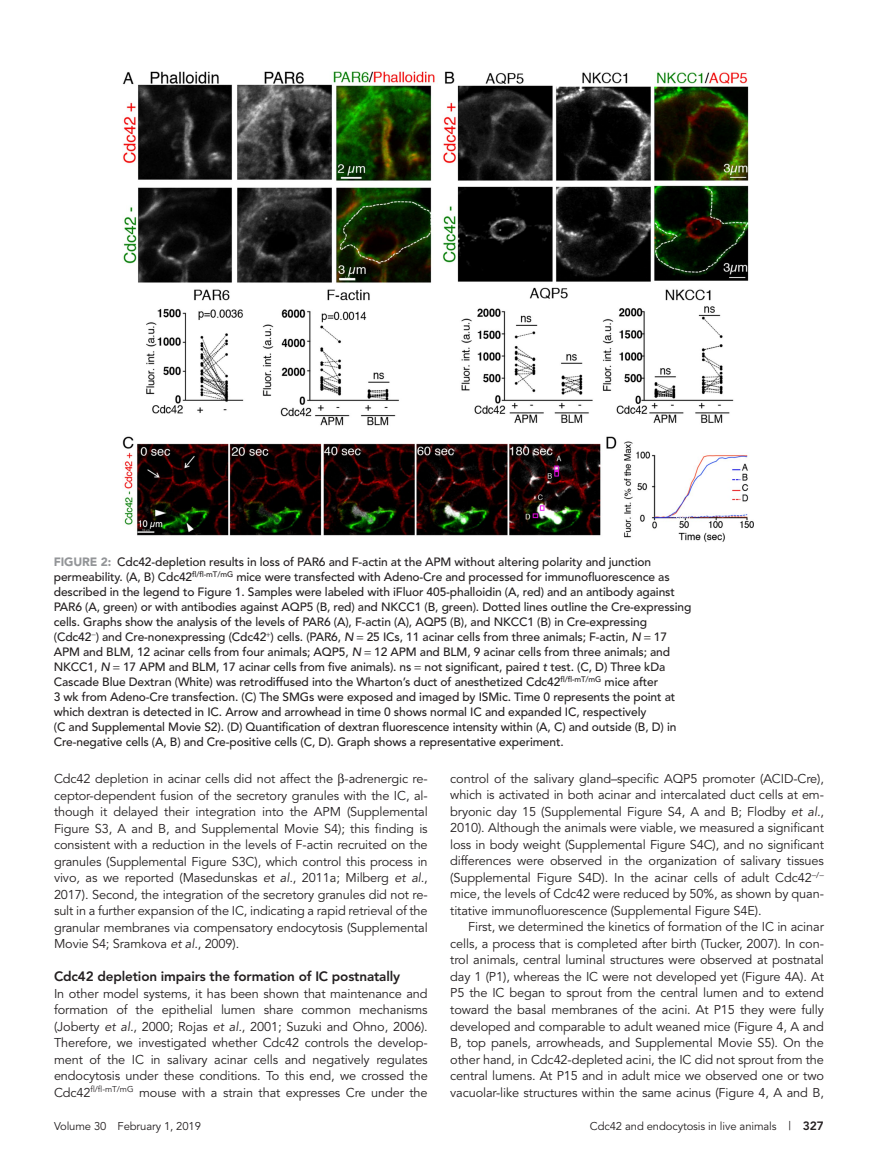
<style>
.page{position:relative;width:878px;height:1175px;background:#fff}
.page>*{position:absolute;margin:0;border:0;box-sizing:border-box;transform-origin:0 0}
.t1{font:800 13.5px "Avenir";letter-spacing:-.01em;color:#231f20}
.Para{font:12.75px/16.5px "Avenir";letter-spacing:-.01em;color:#231f20;text-align:justify}
.ParaFL{font:12.75px/16.5px "Avenir";letter-spacing:-.01em;color:#231f20;text-align:justify}
.FigCaption_35_5p{font:500 12px/15px "Avenir";letter-spacing:-.01em;color:#231f20}
.t2{font:11.25px "Avenir";letter-spacing:-.01em;color:#231f20}
.s1{font-weight:900;color:#939598}
.s2{font-style:italic}
.s3{font-size:12px}
.s4{font-weight:800;font-size:12px}
</style>
<div class="page">
<img style="left:123px;top:72px;width:631px;height:470px">
<p class="FigCaption_35_5p" style="left:54px;top:555px;width:639px"><span class="s1">FIGURE 2:</span> Cdc42-depletion results in loss of PAR6 and F-actin at the APM without altering polarity and junction permeability. (A, B) Cdc42<sup>fl/fl-mT/mG</sup> mice were transfected with Adeno-Cre and processed for immunofluorescence as described in the legend to Figure 1. Samples were labeled with iFluor 405-phalloidin (A, red) and an antibody against PAR6 (A, green) or with antibodies against AQP5 (B, red) and NKCC1 (B, green). Dotted lines outline the Cre-expressing cells. Graphs show the analysis of the levels of PAR6 (A), F-actin (A), AQP5 (B), and NKCC1 (B) in Cre-expressing (Cdc42−) and Cre-nonexpressing (Cdc42 ) cells. (PAR6, <span class="s2">N</span> 25 ICs, 11 acinar cells from three animals; F-actin, <span class="s2">N</span> 17<br>APM and BLM, 12 acinar cells from four animals; AQP5, <span class="s2">N</span> 12 APM and BLM, 9 acinar cells from three animals; and NKCC1, <span class="s2">N</span> 17 APM and BLM, 17 acinar cells from five animals). ns not significant, paired <span class="s2">t</span> test. (C, D) Three kDa Cascade Blue Dextran (White) was retrodiffused into the Wharton’s duct of anesthetized Cdc42<sup>fl/fl-mT/mG</sup> mice after<br>3 wk from Adeno-Cre transfection. (C) The SMGs were exposed and imaged by ISMic. Time 0 represents the point at which dextran is detected in IC. Arrow and arrowhead in time 0 shows normal IC and expanded IC, respectively<br>(C and Supplemental Movie S2). (D) Quantification of dextran fluorescence intensity within (A, C) and outside (B, D) in Cre-negative cells (A, B) and Cre-positive cells (C, D). Graph shows a representative experiment.</p>
<p class="Para" style="left:54px;top:770px;width:375px">Cdc42 depletion in acinar cells did not affect the -adrenergic re&shy;ceptor-dependent fusion of the secretory granules with the IC, al&shy;though it delayed their integration into the APM (Supplemental Figure S3, A and B, and Supplemental Movie S4); this finding is consistent with a reduction in the levels of F-actin recruited on the granules (Supplemental Figure S3C), which control this process in vivo<span class="s2">,</span> as we reported (Masedunskas <span class="s2">et al.</span>, 2011a; Milberg <span class="s2">et al.</span>, 2017). Second, the integration of the secretory granules did not re&shy;sult in a further expansion of the IC, indicating a rapid retrieval of the granular membranes via compensatory endocytosis (Supplemental Movie S4; Sramkova <span class="s2">et al.</span>, 2009).</p>
<h2 class="t1" style="left:54px;top:968px;width:347px">Cdc42 depletion impairs the formation of IC postnatally</h2>
<p class="ParaFL" style="left:54px;top:985px;width:375px">In other model systems, it has been shown that maintenance and formation of the epithelial lumen share common mechanisms (Joberty <span class="s2">et al.</span>, 2000; Rojas <span class="s2">et al.</span>, 2001; Suzuki and Ohno, 2006).<br>Therefore, we investigated whether Cdc42 controls the develop&shy;ment of the IC in salivary acinar cells and negatively regulates endocytosis under these conditions. To this end, we crossed the Cdc42<sup>fl/fl-mT/mG</sup> mouse with a strain that expresses Cre under the</p>
<p class="ParaFL" style="left:450px;top:770px;width:375px">control of the salivary gland–specific AQP5 promoter (ACID-Cre), which is activated in both acinar and intercalated duct cells at em&shy;bryonic day 15 (Supplemental Figure S4, A and B; Flodby <span class="s2">et al.</span>, 2010). Although the animals were viable, we measured a significant loss in body weight (Supplemental Figure S4C), and no significant differences were observed in the organization of salivary tissues (Supplemental Figure S4D). In the acinar cells of adult Cdc42−<sup>/</sup>− mice, the levels of Cdc42 were reduced by 50%, as shown by quan&shy;titative immunofluorescence (Supplemental Figure S4E).</p>
<p class="Para" style="left:450px;top:919px;width:375px;text-indent:18px">First, we determined the kinetics of formation of the IC in acinar cells, a process that is completed after birth (Tucker, 2007). In con&shy;trol animals, central luminal structures were observed at postnatal day 1 (P1), whereas the IC were not developed yet (Figure 4A). At P5 the IC began to sprout from the central lumen and to extend toward the basal membranes of the acini. At P15 they were fully developed and comparable to adult weaned mice (Figure 4, A and B, top panels, arrowheads, and Supplemental Movie S5). On the other hand, in Cdc42-depleted acini, the IC did not sprout from the central lumens. At P15 and in adult mice we observed one or two vacuolar-like structures within the same acinus (Figure 4, A and B,</p>
<p class="t2" style="left:54px;top:1119px;width:148px">Volume 30 February 1, 2019</p>
<p class="t2" style="left:590px;top:1119px;width:235px">Cdc42 and endocytosis in live animals <span class="s3">|</span> <span class="s4">327</span></p>
</div>
